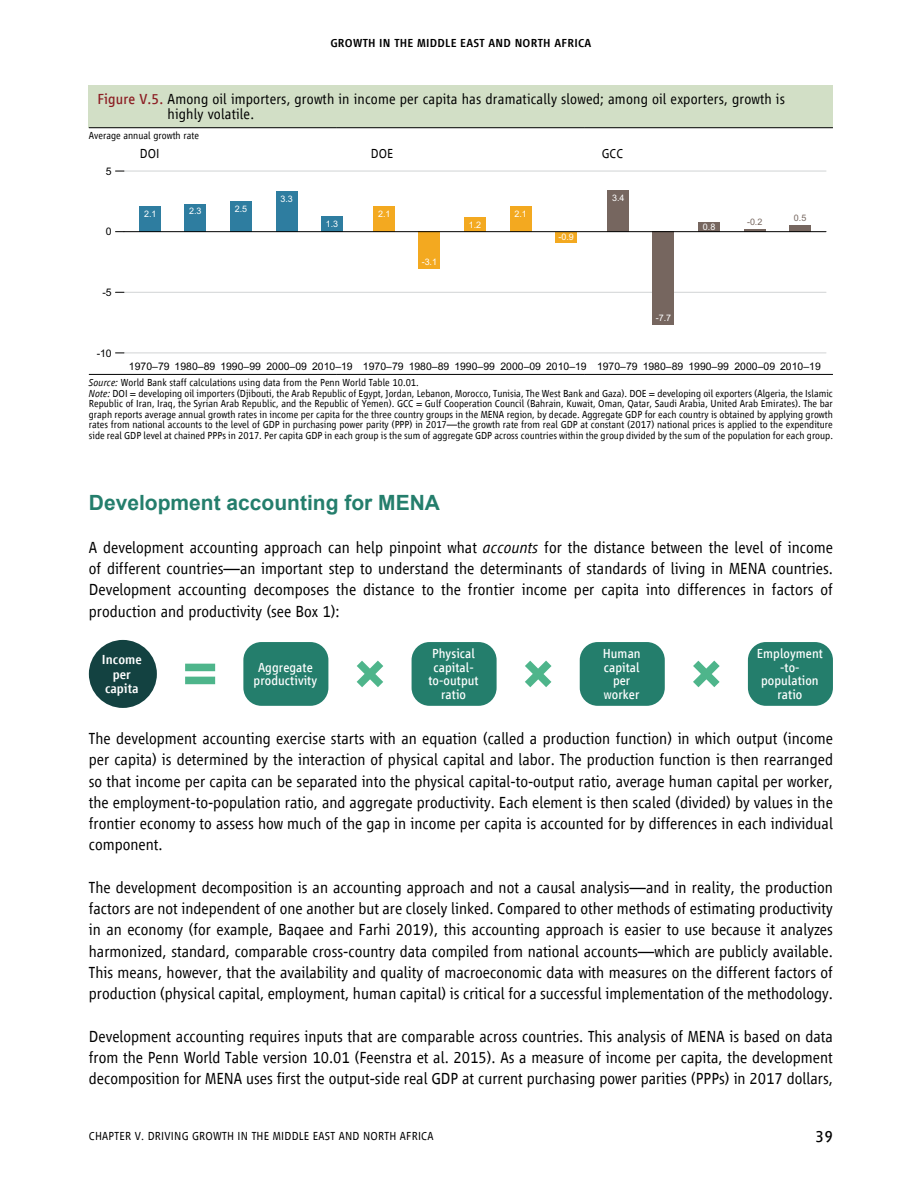
<style>
.page{position:relative;width:918px;height:1188px;background:#fff}
.page>*{position:absolute;margin:0;border:0;box-sizing:border-box;transform-origin:0 0}
.t1{font:700 21px "Arial";color:#247e6c}
.t2{font:300 16.5px/21.3px "Vialog LT Com";color:#000;text-align:justify}
.t3{font:16.5px "Vialog LT Com";color:#000}
.t4{font:300 15px/15px "Vialog LT Com";letter-spacing:.01em;color:#000}
.t5{font:13.5px/13.5px "Vialog LT Com";letter-spacing:.005em;color:#fff;text-align:center}
.t6{font:500 13.5px/14.2px "Vialog LT Com";color:#fff;text-align:center}
.t7{font:300 13.5px "Vialog LT Com";color:#000}
.t8{font:300 12px "Vialog LT Com";letter-spacing:.02em;color:#000}
.t9{font:500 12px "Vialog LT Com";letter-spacing:.02em;color:#000}
.t10{font:300 10.5px/10.5px "Vialog LT Com";color:#000}
.t11{font:10.5px "Arial";color:#000}
.t12{font:9px "Arial";color:#fff}
.t13{font:9px "Arial";color:#76665f}
.s1{font-weight:400;color:#8c1e23}
.s2{font-style:italic}
</style>
<div class="page">
<div style="left:89px;top:85px;width:744px;height:43px;background:#d2dfc6"></div>
<hr style="left:89px;top:374px;width:248px;height:1px;background:#000">
<hr style="left:337px;top:374px;width:248px;height:1px;background:#000">
<hr style="left:585px;top:374px;width:248px;height:1px;background:#000">
<hr style="left:89px;top:127px;width:248px;height:1px;background:#000">
<hr style="left:337px;top:127px;width:248px;height:1px;background:#000">
<hr style="left:585px;top:127px;width:248px;height:1px;background:#000">
<hr style="left:124px;top:353px;width:702px;height:1px;background:#d1d3d4">
<hr style="left:124px;top:292px;width:702px;height:1px;background:#d1d3d4">
<hr style="left:124px;top:171px;width:702px;height:1px;background:#d1d3d4">
<div style="left:139px;top:206px;width:21px;height:26px;background:#2e7da0"></div>
<div style="left:373px;top:206px;width:21px;height:26px;background:#f3a920"></div>
<div style="left:607px;top:190px;width:21px;height:42px;background:#76665f"></div>
<div style="left:185px;top:204px;width:21px;height:28px;background:#2e7da0"></div>
<div style="left:419px;top:232px;width:21px;height:37px;background:#f3a920"></div>
<div style="left:653px;top:232px;width:21px;height:93px;background:#76665f"></div>
<div style="left:230px;top:201px;width:22px;height:31px;background:#2e7da0"></div>
<div style="left:464px;top:217px;width:22px;height:15px;background:#f3a920"></div>
<div style="left:698px;top:222px;width:22px;height:10px;background:#76665f"></div>
<div style="left:276px;top:192px;width:21px;height:40px;background:#2e7da0"></div>
<div style="left:510px;top:206px;width:21px;height:26px;background:#f3a920"></div>
<hr style="left:744px;top:229px;width:21px;height:3px;background:#76665f">
<div style="left:322px;top:216px;width:21px;height:16px;background:#2e7da0"></div>
<div style="left:556px;top:232px;width:21px;height:11px;background:#f3a920"></div>
<div style="left:790px;top:226px;width:21px;height:6px;background:#76665f"></div>
<hr style="left:124px;top:231px;width:702px;height:1px;background:#000">
<div style="left:89px;top:640px;width:68px;height:68px;background:#134241;border-radius:50%"></div>
<div style="left:243px;top:642px;width:85px;height:64px;background:#247e6c;border-radius:18px"></div>
<div style="left:412px;top:642px;width:85px;height:64px;background:#247e6c;border-radius:18px"></div>
<div style="left:580px;top:642px;width:85px;height:64px;background:#247e6c;border-radius:18px"></div>
<div style="left:748px;top:642px;width:85px;height:64px;background:#247e6c;border-radius:18px"></div>
<svg style="left:357px;top:661px;width:26px;height:26px"></svg>
<svg style="left:525px;top:661px;width:27px;height:26px"></svg>
<svg style="left:693px;top:661px;width:27px;height:26px"></svg>
<svg style="left:185px;top:664px;width:30px;height:20px"></svg>
<p class="t9" style="left:330px;top:36px;width:262px">GROWTH IN THE MIDDLE EAST AND NORTH AFRICA</p>
<p class="t4" style="left:168px;top:92px;width:619px;text-indent:-70px"><span class="s1">Figure V.5.</span> Among oil importers, growth in income per capita has dramatically slowed; among oil exporters, growth is highly volatile.</p>
<p class="t10" style="left:89px;top:131px;width:112px">Average annual growth rate</p>
<p class="t7" style="left:140px;top:146px;width:21px">DOI</p>
<p class="t7" style="left:371px;top:146px;width:24px">DOE</p>
<p class="t7" style="left:602px;top:146px;width:23px">GCC</p>
<p class="t11" style="left:106px;top:167px;width:7px">5</p>
<p class="t11" style="left:106px;top:228px;width:7px">0</p>
<p class="t11" style="left:103px;top:288px;width:11px">-5</p>
<p class="t11" style="left:97px;top:349px;width:17px">-10</p>
<p class="t12" style="left:280px;top:196px;width:14px">3.3</p>
<p class="t12" style="left:612px;top:195px;width:14px">3.4</p>
<p class="t12" style="left:235px;top:205px;width:14px">2.5</p>
<p class="t12" style="left:189px;top:208px;width:14px">2.3</p>
<p class="t12" style="left:515px;top:210px;width:14px">2.1</p>
<p class="t12" style="left:144px;top:210px;width:14px">2.1</p>
<p class="t12" style="left:378px;top:210px;width:14px">2.1</p>
<p class="t12" style="left:326px;top:220px;width:14px">1.3</p>
<p class="t13" style="left:747px;top:218px;width:17px">-0.2</p>
<p class="t12" style="left:558px;top:234px;width:17px">-0.9</p>
<p class="t12" style="left:469px;top:221px;width:14px">1.2</p>
<p class="t12" style="left:703px;top:223px;width:14px">0.8</p>
<p class="t12" style="left:422px;top:258px;width:17px">-3.1</p>
<p class="t12" style="left:656px;top:314px;width:17px">-7.7</p>
<p class="t13" style="left:794px;top:215px;width:14px">0.5</p>
<p class="t11" style="left:129px;top:362px;width:693px">1970–79 1980–89 1990–99 2000–09 2010–19 1970–79 1980–89 1990–99 2000–09 2010–19 1970–79 1980–89 1990–99 2000–09 2010–19</p>
<p class="t10" style="left:89px;top:377px;width:746px"><span class="s2">Source:</span> World Bank staff calculations using data from the Penn World Table 10.01.<br><span class="s2">Note:</span> DOI = developing oil importers (Djibouti, the Arab Republic of Egypt, Jordan, Lebanon, Morocco, Tunisia, The West Bank and Gaza). DOE = developing oil exporters (Algeria, the Islamic Republic of Iran, Iraq, the Syrian Arab Republic, and the Republic of Yemen). GCC = Gulf Cooperation Council (Bahrain, Kuwait, Oman, Qatar, Saudi Arabia, United Arab Emirates). The bar graph reports average annual growth rates in income per capita for the three country groups in the MENA region, by decade. Aggregate GDP for each country is obtained by applying growth rates from national accounts to the level of GDP in purchasing power parity (PPP) in 2017—the growth rate from real GDP at constant (2017) national prices is applied to the expenditure side real GDP level at chained PPPs in 2017. Per capita GDP in each group is the sum of aggregate GDP across countries within the group divided by the sum of the population for each group.</p>
<p class="t1" style="left:89px;top:488px;width:353px">Development accounting for MENA</p>
<p class="t2" style="left:89px;top:537px;width:746px">A development accounting approach can help pinpoint what <span class="s2">accounts</span> for the distance between the level of income of different countries—an important step to understand the determinants of standards of living in MENA countries.<br>Development accounting decomposes the distance to the frontier income per capita into differences in factors of production and productivity (see Box 1):</p>
<p class="t6" style="left:102px;top:653px;width:41px">Income per capita</p>
<p class="t5" style="left:254px;top:661px;width:65px">Aggregate productivity</p>
<p class="t5" style="left:428px;top:647px;width:52px">Physical capital&shy;to-output ratio</p>
<p class="t5" style="left:603px;top:647px;width:40px">Human capital per worker</p>
<p class="t5" style="left:757px;top:647px;width:68px">Employment -to&shy;population ratio</p>
<p class="t2" style="left:89px;top:728px;width:746px">The development accounting exercise starts with an equation (called a production function) in which output (income per capita) is determined by the interaction of physical capital and labor. The production function is then rearranged so that income per capita can be separated into the physical capital-to-output ratio, average human capital per worker, the employment-to-population ratio, and aggregate productivity. Each element is then scaled (divided) by values in the frontier economy to assess how much of the gap in income per capita is accounted for by differences in each individual component.</p>
<p class="t2" style="left:89px;top:877px;width:746px">The development decomposition is an accounting approach and not a causal analysis—and in reality, the production factors are not independent of one another but are closely linked. Compared to other methods of estimating productivity in an economy (for example, Baqaee and Farhi 2019), this accounting approach is easier to use because it analyzes harmonized, standard, comparable cross-country data compiled from national accounts—which are publicly available.<br>This means, however, that the availability and quality of macroeconomic data with measures on the different factors of production (physical capital, employment, human capital) is critical for a successful implementation of the methodology.</p>
<p class="t2" style="left:89px;top:1026px;width:746px">Development accounting requires inputs that are comparable across countries. This analysis of MENA is based on data from the Penn World Table version 10.01 (Feenstra et al. 2015). As a measure of income per capita, the development decomposition for MENA uses first the output-side real GDP at current purchasing power parities (PPPs) in 2017 dollars,</p>
<p class="t8" style="left:89px;top:1130px;width:14px">Chapter</p>
<p class="t8" style="left:135px;top:1130px;width:27px">V. Driving</p>
<p class="t8" style="left:192px;top:1130px;width:8px">growth</p>
<p class="t8" style="left:238px;top:1130px;width:21px">in the</p>
<p class="t8" style="left:273px;top:1130px;width:15px">Middle</p>
<p class="t8" style="left:313px;top:1130px;width:34px">East and</p>
<p class="t8" style="left:363px;top:1130px;width:15px">North</p>
<p class="t8" style="left:400px;top:1130px;width:13px">Africa</p>
<p class="t3" style="left:816px;top:1127px;width:19px">39</p>
</div>
